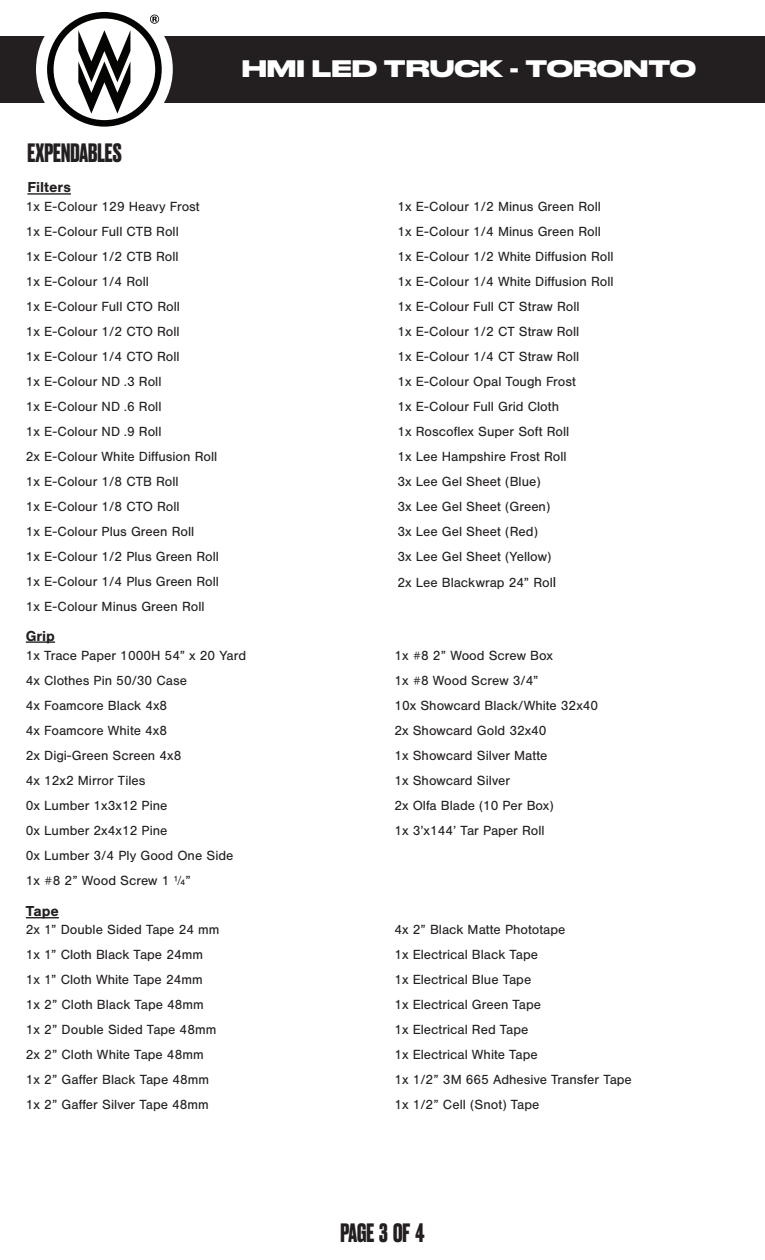
<style>
.page{position:relative;width:765px;height:1260px;background:#fff}
.page>*{position:absolute;margin:0;border:0;box-sizing:border-box;transform-origin:0 0}
.t1{font:700 25px "Druk";color:#231f20}
.t2{font:700 22.5px "Druk Wide";color:#fff}
.t3{font:700 15px "Nimbus San";color:#231f20}
.t4{font:13.75px "Nimbus San";color:#231f20}
.s1{font-size:15px}
</style>
<div class="page">
<div style="left:0;top:36px;width:765px;height:67px;background:#231f20"></div>
<div style="left:36px;top:1px;width:137px;height:137px;background:#fff;border-radius:50%"></div>
<svg style="left:47px;top:12px;width:115px;height:115px"></svg>
<hr style="left:27px;top:193px;width:44px;height:2px;background:#231f20">
<hr style="left:26px;top:641px;width:29px;height:2px;background:#231f20">
<hr style="left:26px;top:917px;width:33px;height:1px;background:#231f20">
<p class="t1" style="left:27px;top:136px;width:96px">EXPENDABLES</p>
<p class="t2" style="left:242px;top:50px;width:456px">HMI LED TRUCK - TORONTO</p>
<p class="t3" style="left:27px;top:179px;width:45px">Filters</p>
<p class="t4" style="left:26px;top:198px;width:175px">1x E-Colour 129 Heavy Frost</p>
<p class="t4" style="left:26px;top:223px;width:155px">1x E-Colour Full CTB Roll</p>
<p class="t4" style="left:26px;top:248px;width:154px">1x E-Colour 1/2 CTB Roll</p>
<p class="t4" style="left:26px;top:273px;width:125px">1x E-Colour 1/4 Roll</p>
<p class="t4" style="left:26px;top:298px;width:156px">1x E-Colour Full CTO Roll</p>
<p class="t4" style="left:26px;top:323px;width:155px">1x E-Colour 1/2 CTO Roll</p>
<p class="t4" style="left:26px;top:348px;width:155px">1x E-Colour 1/4 CTO Roll</p>
<p class="t4" style="left:26px;top:373px;width:137px">1x E-Colour ND .3 Roll</p>
<p class="t4" style="left:26px;top:398px;width:137px">1x E-Colour ND .6 Roll</p>
<p class="t4" style="left:26px;top:423px;width:137px">1x E-Colour ND .9 Roll</p>
<p class="t4" style="left:26px;top:448px;width:193px">2x E-Colour White Diffusion Roll</p>
<p class="t4" style="left:26px;top:473px;width:154px">1x E-Colour 1/8 CTB Roll</p>
<p class="t4" style="left:26px;top:498px;width:155px">1x E-Colour 1/8 CTO Roll</p>
<p class="t4" style="left:26px;top:523px;width:170px">1x E-Colour Plus Green Roll</p>
<p class="t4" style="left:26px;top:548px;width:195px">1x E-Colour 1/2 Plus Green Roll</p>
<p class="t4" style="left:26px;top:573px;width:195px">1x E-Colour 1/4 Plus Green Roll</p>
<p class="t4" style="left:26px;top:598px;width:180px">1x E-Colour Minus Green Roll</p>
<p class="t4" style="left:26px;top:648px;width:222px">1x Trace Paper 1000H 54” x 20 Yard</p>
<p class="t4" style="left:26px;top:673px;width:163px">4x Clothes Pin 50/30 Case</p>
<p class="t4" style="left:26px;top:698px;width:143px">4x Foamcore Black 4x8</p>
<p class="t4" style="left:26px;top:723px;width:143px">4x Foamcore White 4x8</p>
<p class="t4" style="left:26px;top:748px;width:157px">2x Digi-Green Screen 4x8</p>
<p class="t4" style="left:26px;top:773px;width:121px">4x 12x2 Mirror Tiles</p>
<p class="t4" style="left:26px;top:798px;width:143px">0x Lumber 1x3x12 Pine</p>
<p class="t4" style="left:26px;top:823px;width:143px">0x Lumber 2x4x12 Pine</p>
<p class="t4" style="left:26px;top:848px;width:209px">0x Lumber 3/4 Ply Good One Side</p>
<p class="t4" style="left:26px;top:873px;width:166px">1x #8 2” Wood Screw 1 1/4”</p>
<p class="t3" style="left:26px;top:627px;width:31px">Grip</p>
<p class="t3" style="left:26px;top:903px;width:35px">Tape</p>
<p class="t4" style="left:26px;top:922px;width:195px">2x 1” Double Sided Tape 24 mm</p>
<p class="t4" style="left:26px;top:947px;width:179px">1x 1” Cloth Black Tape 24mm</p>
<p class="t4" style="left:26px;top:972px;width:178px">1x 1” Cloth White Tape 24mm</p>
<p class="t4" style="left:26px;top:997px;width:180px">1x 2” Cloth Black Tape 48mm</p>
<p class="t4" style="left:26px;top:1022px;width:192px">1x 2” Double Sided Tape 48mm</p>
<p class="t4" style="left:26px;top:1047px;width:179px">2x 2” Cloth White Tape 48mm</p>
<p class="t4" style="left:26px;top:1072px;width:185px">1x 2” Gaffer Black Tape 48mm</p>
<p class="t4" style="left:26px;top:1097px;width:185px">1x 2” Gaffer Silver Tape 48mm</p>
<p class="t4" style="left:397px;top:198px;width:205px">1x E-Colour 1/2 Minus Green Roll</p>
<p class="t4" style="left:397px;top:223px;width:205px">1x E-Colour 1/4 Minus Green Roll</p>
<p class="t4" style="left:397px;top:248px;width:218px">1x E-Colour 1/2 White Diffusion Roll</p>
<p class="t4" style="left:397px;top:273px;width:218px">1x E-Colour 1/4 White Diffusion Roll</p>
<p class="t4" style="left:397px;top:298px;width:184px">1x E-Colour Full CT Straw Roll</p>
<p class="t4" style="left:397px;top:323px;width:183px">1x E-Colour 1/2 CT Straw Roll</p>
<p class="t4" style="left:397px;top:348px;width:183px">1x E-Colour 1/4 CT Straw Roll</p>
<p class="t4" style="left:397px;top:373px;width:180px">1x E-Colour Opal Tough Frost</p>
<p class="t4" style="left:397px;top:398px;width:163px">1x E-Colour Full Grid Cloth</p>
<p class="t4" style="left:397px;top:423px;width:173px">1x Roscoflex Super Soft Roll</p>
<p class="t4" style="left:397px;top:448px;width:171px">1x Lee Hampshire Frost Roll</p>
<p class="t4" style="left:397px;top:473px;width:145px">3x Lee Gel Sheet (Blue)</p>
<p class="t4" style="left:397px;top:498px;width:155px">3x Lee Gel Sheet (Green)</p>
<p class="t4" style="left:397px;top:523px;width:142px">3x Lee Gel Sheet (Red)</p>
<p class="t4" style="left:397px;top:548px;width:156px">3x Lee Gel Sheet (Yellow)</p>
<p class="t4" style="left:397px;top:575px;width:160px">2x Lee Blackwrap 24” Rol<span class="s1">l</span></p>
<p class="t4" style="left:394px;top:648px;width:160px">1x #8 2” Wood Screw Box</p>
<p class="t4" style="left:394px;top:673px;width:146px">1x #8 Wood Screw 3/4”</p>
<p class="t4" style="left:394px;top:698px;width:205px">10x Showcard Black/White 32x40</p>
<p class="t4" style="left:394px;top:723px;width:154px">2x Showcard Gold 32x40</p>
<p class="t4" style="left:394px;top:748px;width:155px">1x Showcard Silver Matte</p>
<p class="t4" style="left:394px;top:773px;width:117px">1x Showcard Silver</p>
<p class="t4" style="left:394px;top:798px;width:161px">2x Olfa Blade (10 Per Box)</p>
<p class="t4" style="left:394px;top:823px;width:152px">1x 3’x144’ Tar Paper Roll</p>
<p class="t4" style="left:394px;top:922px;width:173px">4x 2” Black Matte Phototape</p>
<p class="t4" style="left:394px;top:947px;width:145px">1x Electrical Black Tape</p>
<p class="t4" style="left:394px;top:972px;width:138px">1x Electrical Blue Tape</p>
<p class="t4" style="left:394px;top:997px;width:148px">1x Electrical Green Tape</p>
<p class="t4" style="left:394px;top:1022px;width:136px">1x Electrical Red Tape</p>
<p class="t4" style="left:394px;top:1047px;width:145px">1x Electrical White Tape</p>
<p class="t4" style="left:394px;top:1072px;width:239px">1x 1/2” 3M 665 Adhesive Transfer Tape</p>
<p class="t4" style="left:394px;top:1097px;width:147px">1x 1/2” Cell (Snot) Tape</p>
<p class="t1" style="left:340px;top:1216px;width:86px">PAGE 3 OF 4</p>
</div>
